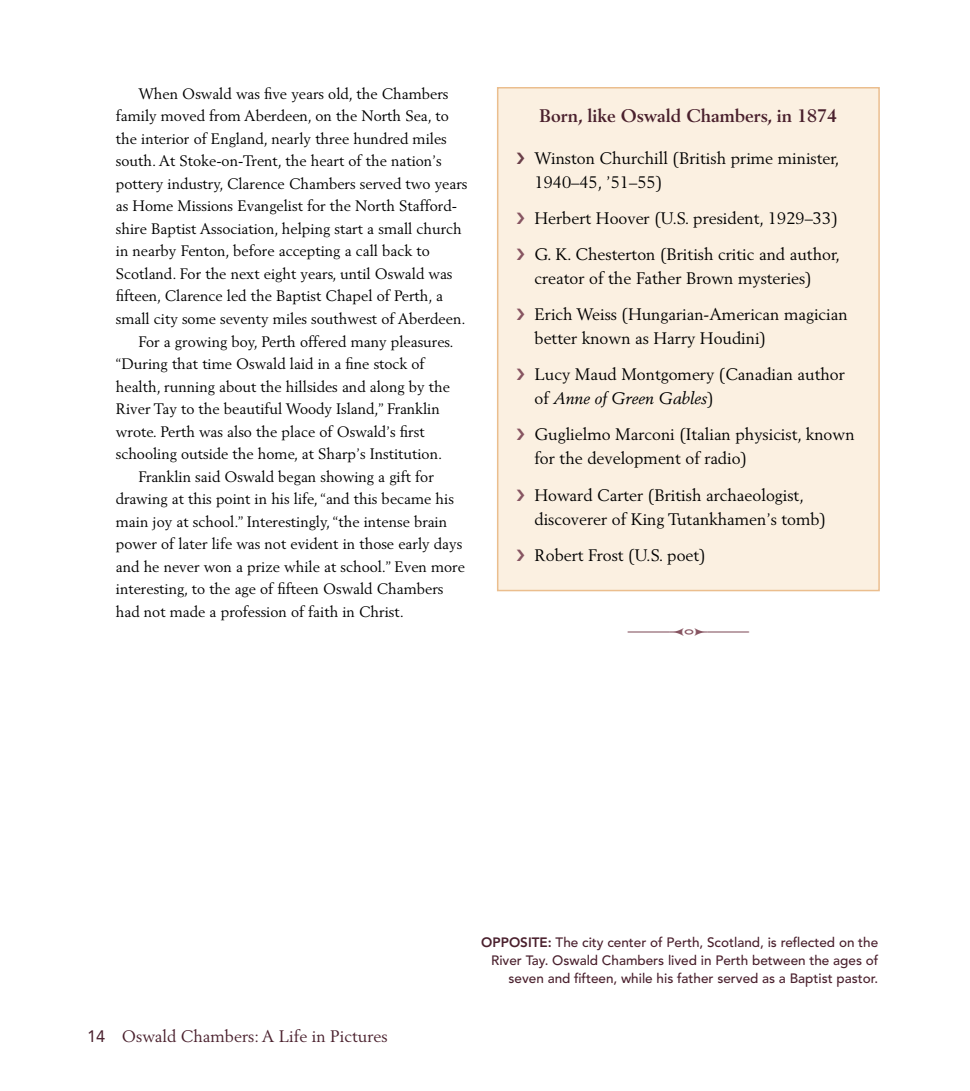
<style>
.page{position:relative;width:970px;height:1091px;background:#fff}
.page>*{position:absolute;margin:0;border:0;box-sizing:border-box;transform-origin:0 0}
.t1{font:36px "Decoration Pi LT Std 1";color:#875562}
.t2{font:700 18px "Berling LT Std";color:#4a202d}
.t3{font:16.5px/36px "Berling LT Std";color:#000}
.t4{font:16.5px "Berling LT Std";color:#4a202d}
.t5{font:15px "Berling LT Std";color:#000}
.t6{font:500 13.5px/18px "Avenir LT Std";color:#4a202d;text-align:right}
.s1{color:#6a3f49}
.s2{color:#875562}
.s3{font-style:italic}
.s4{font-family:"Avenir LT Std"}
.s5{font-weight:800}
</style>
<div class="page">
<div style="left:497px;top:88px;width:381px;height:502px;background:#fbf0e1"></div>
<div style="left:496px;top:87px;width:383px;height:504px;border:2px solid #ebbe8e"></div>
<p class="t5" style="left:138px;top:84px;width:311px">When Oswald was five years old, the Chambers</p>
<p class="t5" style="left:116px;top:107px;width:334px">family moved from Aberdeen, on the North Sea, to</p>
<p class="t5" style="left:116px;top:129px;width:332px">the interior of England, nearly three hundred miles</p>
<p class="t5" style="left:116px;top:152px;width:327px">south. At Stoke-on-Trent, the heart of the nation’s</p>
<p class="t5" style="left:116px;top:174px;width:353px">pottery industry, Clarence Chambers served two years</p>
<p class="t5" style="left:116px;top:197px;width:342px">as Home Missions Evangelist for the North Stafford-</p>
<p class="t5" style="left:116px;top:219px;width:347px">shire Baptist Association, helping start a small church</p>
<p class="t5" style="left:116px;top:242px;width:315px">in nearby Fenton, before accepting a call back to</p>
<p class="t5" style="left:116px;top:264px;width:338px">Scotland. For the next eight years, until Oswald was</p>
<p class="t5" style="left:116px;top:287px;width:328px">fifteen, Clarence led the Baptist Chapel of Perth, a</p>
<p class="t5" style="left:116px;top:309px;width:351px">small city some seventy miles southwest of Aberdeen.</p>
<p class="t5" style="left:138px;top:332px;width:316px">For a growing boy, Perth offered many pleasures.</p>
<p class="t5" style="left:116px;top:354px;width:310px">“During that time Oswald laid in a fine stock of</p>
<p class="t5" style="left:116px;top:377px;width:335px">health, running about the hillsides and along by the</p>
<p class="t5" style="left:116px;top:399px;width:325px">River Tay to the beautiful Woody Island,” Franklin</p>
<p class="t5" style="left:116px;top:422px;width:310px">wrote. Perth was also the place of Oswald’s first</p>
<p class="t5" style="left:116px;top:444px;width:328px">schooling outside the home, at Sharp’s Institution.</p>
<p class="t5" style="left:138px;top:467px;width:297px">Franklin said Oswald began showing a gift for</p>
<p class="t5" style="left:116px;top:489px;width:339px">drawing at this point in his life, “and this became his</p>
<p class="t5" style="left:116px;top:512px;width:332px">main joy at school.” Interestingly, “the intense brain</p>
<p class="t5" style="left:116px;top:534px;width:348px">power of later life was not evident in those early days</p>
<p class="t5" style="left:116px;top:557px;width:350px">and he never won a prize while at school.” Even more</p>
<p class="t5" style="left:116px;top:579px;width:329px">interesting, to the age of fifteen Oswald Chambers</p>
<p class="t5" style="left:116px;top:602px;width:289px">had not made a profession of faith in Christ.</p>
<p class="t2" style="left:539px;top:105px;width:299px">Born, like Oswald Chambers, in 1874</p>
<p class="t3" style="left:534px;top:146px;width:306px;line-height:24px;text-indent:-18px"><span class="s1">❯</span> Winston Churchill (British prime minister,<br>1940–45, ’51–55)</p>
<p class="t3" style="left:516px;top:200px;width:325px"><span class="s2">❯</span> Herbert Hoover (U.S. president, 1929–33) <span class="s2">❯</span> G. K. Chesterton (British critic and author,</p>
<p class="t3" style="left:516px;top:260px;width:332px;text-indent:18px">creator of the Father Brown mysteries)<br><span class="s2">❯</span> Erich Weiss (Hungarian-American magician</p>
<p class="t3" style="left:516px;top:320px;width:330px;text-indent:18px">better known as Harry Houdini)<br><span class="s2">❯</span> Lucy Maud Montgomery (Canadian author</p>
<p class="t3" style="left:516px;top:380px;width:339px;text-indent:18px">of <span class="s3">Anne of Green Gables</span>)<br><span class="s2">❯</span> Guglielmo Marconi (Italian physicist, known</p>
<p class="t3" style="left:516px;top:440px;width:289px;text-indent:18px">for the development of radio)<br><span class="s2">❯</span> Howard Carter (British archaeologist,</p>
<p class="t3" style="left:516px;top:500px;width:311px;text-indent:18px">discoverer of King Tutankhamen’s tomb) <span class="s2">❯</span> Robert Frost (U.S. poet)</p>
<h1 class="t1" style="left:627px;top:597px;width:118px">•••</h1>
<p class="t4" style="left:87px;top:1025px;width:302px"><span class="s4">14</span> Oswald Chambers: A Life in Pictures</p>
<p class="t6" style="left:481px;top:933px;width:398px"><span class="s5">OPPOSITE:</span> The city center of Perth, Scotland, is reflected on the<br>River Tay. Oswald Chambers lived in Perth between the ages of seven and fifteen, while his father served as a Baptist pastor.</p>
</div>
